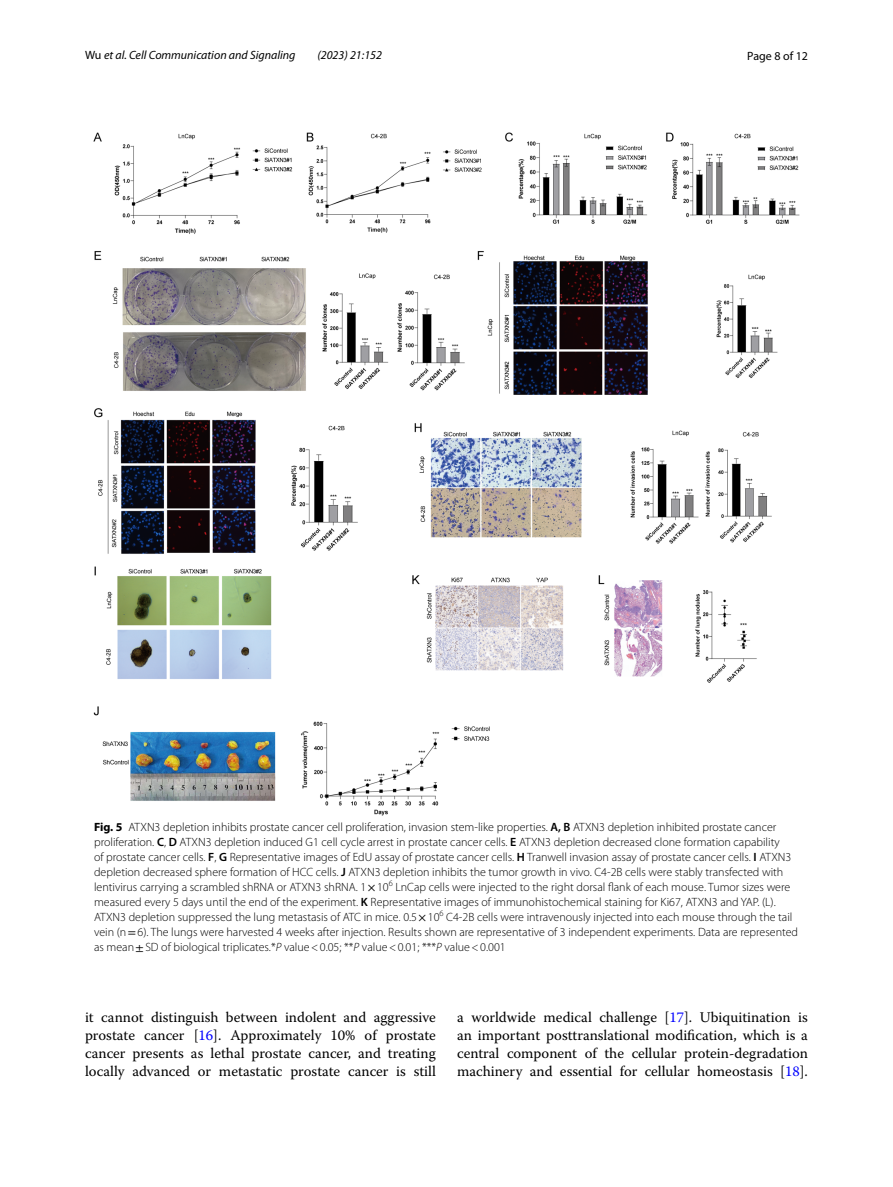
<style>
.page{position:relative;width:893px;height:1187px;background:#fff}
.page>*{position:absolute;margin:0;border:0;box-sizing:border-box;transform-origin:0 0}
.t1{font:14.7px/18px "Warnock Pro";color:#000;text-align:justify}
.t2{font:300 12px/15px "Myriad Pro";color:#000}
.t3{font:italic 12px "Myriad Pro";color:#000}
.t4{font:12px "Myriad Pro";color:#000}
.s1{font-style:normal}
.s2{font-weight:700}
.s3{font-weight:600}
.s4{font-family:"STIX";font-weight:400}
.s5{font-style:italic}
.s6{color:#00f}
</style>
<div class="page">
<img style="left:94px;top:133px;width:705px;height:682px">
<p class="t3" style="left:85px;top:48px;width:212px"><span class="s1">Wu</span> et al. Cell Communication and Signaling</p>
<p class="t3" style="left:317px;top:48px;width:66px">(2023) 21:152</p>
<p class="t4" style="left:747px;top:48px;width:62px">Page 8 of 12</p>
<p class="t2" style="left:94px;top:819px;width:706px"><span class="s2">Fig. 5</span> ATXN3 depletion inhibits prostate cancer cell proliferation, invasion stem-like properties. <span class="s3">A, B</span> ATXN3 depletion inhibited prostate cancer proliferation. <span class="s3">C</span>, <span class="s3">D</span> ATXN3 depletion induced G1 cell cycle arrest in prostate cancer cells. <span class="s3">E</span> ATXN3 depletion decreased clone formation capability<br>of prostate cancer cells. <span class="s3">F</span>, <span class="s3">G</span> Representative images of EdU assay of prostate cancer cells. <span class="s3">H</span> Tranwell invasion assay of prostate cancer cells. <span class="s3">I</span> ATXN3 depletion decreased sphere formation of HCC cells. <span class="s3">J</span> ATXN3 depletion inhibits the tumor growth in vivo. C4-2B cells were stably transfected with lentivirus carrying a scrambled shRNA or ATXN3 shRNA. 1<span class="s4">×</span> -10<sup>6</sup> LnCap cells were injected to the right dorsal flank of each mouse. Tumor sizes were measured every 5 days until the end of the experiment. <span class="s3">K</span> Representative images of immunohistochemical staining for Ki67, ATXN3 and YAP. (L).<br>ATXN3 depletion suppressed the lung metastasis of ATC in mice. 0.5<span class="s4">×</span> -10<sup>6</sup> C4-2B cells were intravenously injected into each mouse through the tail vein (n<span class="s4">=</span>6). The lungs were harvested 4 weeks after injection. Results shown are representative of 3 independent experiments. Data are represented as mean<span class="s4">±</span>SD of biological triplicates.*<span class="s5">P</span> value&lt;0.05; **<span class="s5">P</span> value&lt;0.01; ***<span class="s5">P</span> value&lt;0.001</p>
<p class="t1" style="left:85px;top:1008px;width:352px">it cannot distinguish between indolent and aggressive prostate cancer [<span class="s6">16</span>]. Approximately 10% of prostate cancer presents as lethal prostate cancer, and treating locally advanced or metastatic prostate cancer is still</p>
<p class="t1" style="left:457px;top:1008px;width:352px">a worldwide medical challenge [<span class="s6">17</span>]. Ubiquitination is an important posttranslational modification, which is a central component of the cellular protein-degradation machinery and essential for cellular homeostasis [<span class="s6">18</span>].</p>
</div>
